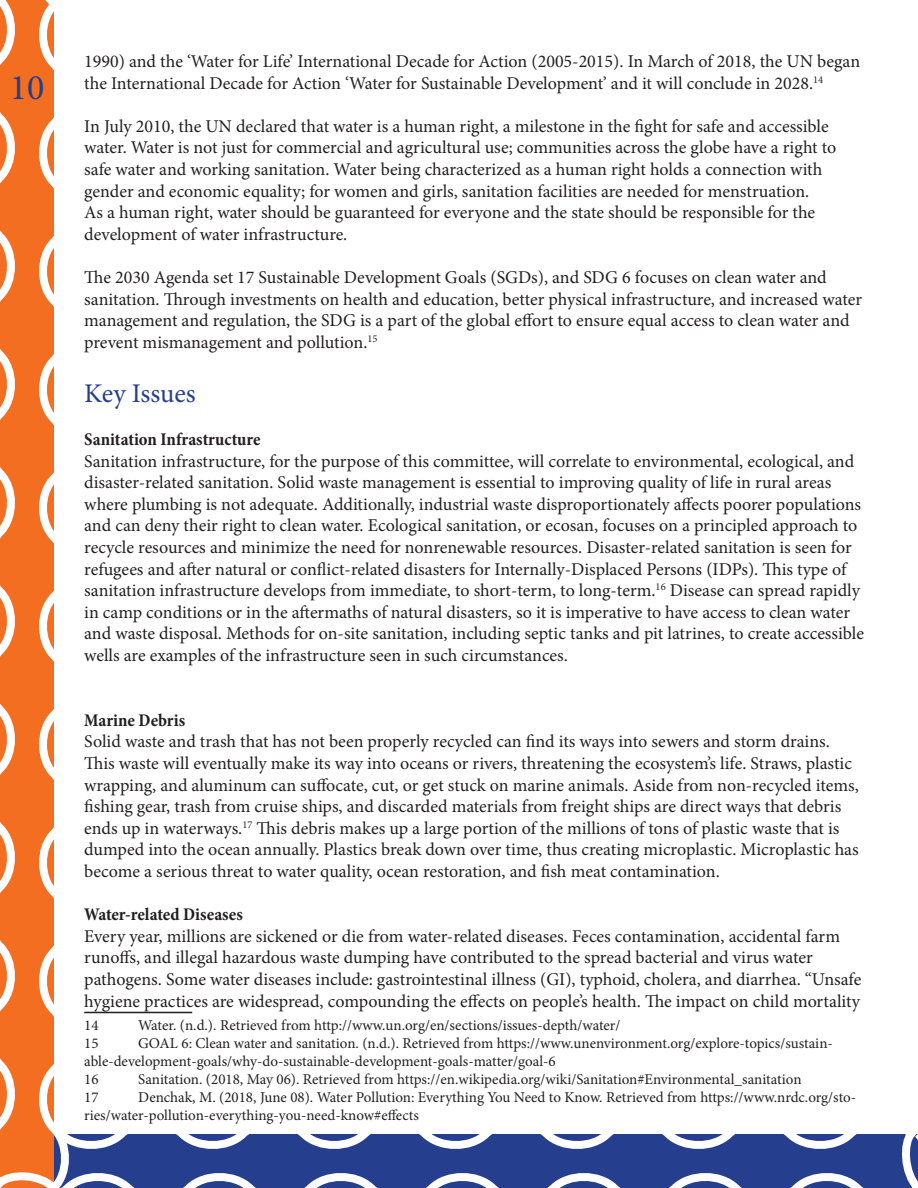
<style>
.page{position:relative;width:918px;height:1188px;background:#fff}
.page>*{position:absolute;margin:0;border:0;box-sizing:border-box;transform-origin:0 0}
.t1{font:36px "Minion Pro";color:#253f8e}
.t2{font:27px "Minion Pro";letter-spacing:-.005em;color:#253f8e}
.t3{font:18px/21.6px "Minion Pro";color:#231f20}
.t4{font:700 condensed 18px "Minion Pro";color:#231f20}
.t5{font:15px/18px "Minion Pro";color:#231f20}
</style>
<div class="page">
<svg style="left:80px;top:1134px;width:827px;height:54px;background:#485da0"></svg>
<svg style="left:907px;top:1134px;width:11px;height:54px"></svg>
<svg style="left:0;top:0;width:80px;height:1188px"></svg>
<hr style="left:84px;top:1012px;width:108px;height:1px;background:#231f20">
<h1 class="t1" style="left:10px;top:63px;width:36px">10</h1>
<p class="t3" style="left:84px;top:51px;width:778px">1990) and the ‘Water for Life’ International Decade for Action (2005-2015). In March of 2018, the UN began the International Decade for Action ‘Water for Sustainable Development’ and it will conclude in 2028.<sup>14</sup></p>
<p class="t3" style="left:84px;top:115px;width:754px">In July 2010, the UN declared that water is a human right, a milestone in the fight for safe and accessible water. Water is not just for commercial and agricultural use; communities across the globe have a right to safe water and working sanitation. Water being characterized as a human right holds a connection with gender and economic equality; for women and girls, sanitation facilities are needed for menstruation.<br>As a human right, water should be guaranteed for everyone and the state should be responsible for the development of water infrastructure.</p>
<p class="t3" style="left:84px;top:267px;width:779px">The 2030 Agenda set 17 Sustainable Development Goals (SGDs), and SDG 6 focuses on clean water and sanitation. Through investments on health and education, better physical infrastructure, and increased water management and regulation, the SDG is a part of the global effort to ensure equal access to clean water and prevent mismanagement and pollution.<sup>15</sup></p>
<p class="t2" style="left:84px;top:375px;width:113px">Key Issues</p>
<p class="t4" style="left:84px;top:427px;width:178px">Sanitation Infrastructure</p>
<p class="t3" style="left:84px;top:450px;width:781px">Sanitation infrastructure, for the purpose of this committee, will correlate to environmental, ecological, and disaster-related sanitation. Solid waste management is essential to improving quality of life in rural areas where plumbing is not adequate. Additionally, industrial waste disproportionately affects poorer populations and can deny their right to clean water. Ecological sanitation, or ecosan, focuses on a principled approach to recycle resources and minimize the need for nonrenewable resources. Disaster-related sanitation is seen for refugees and after natural or conflict-related disasters for Internally-Displaced Persons (IDPs). This type of sanitation infrastructure develops from immediate, to short-term, to long-term.<sup>16</sup> Disease can spread rapidly in camp conditions or in the aftermaths of natural disasters, so it is imperative to have access to clean water and waste disposal. Methods for on-site sanitation, including septic tanks and pit latrines, to create accessible wells are examples of the infrastructure seen in such circumstances.</p>
<p class="t4" style="left:84px;top:708px;width:102px">Marine Debris</p>
<p class="t3" style="left:84px;top:731px;width:776px">Solid waste and trash that has not been properly recycled can find its ways into sewers and storm drains.<br>This waste will eventually make its way into oceans or rivers, threatening the ecosystem’s life. Straws, plastic wrapping, and aluminum can suffocate, cut, or get stuck on marine animals. Aside from non-recycled items, fishing gear, trash from cruise ships, and discarded materials from freight ships are direct ways that debris ends up in waterways.<sup>17</sup> This debris makes up a large portion of the millions of tons of plastic waste that is dumped into the ocean annually. Plastics break down over time, thus creating microplastic. Microplastic has become a serious threat to water quality, ocean restoration, and fish meat contamination.</p>
<p class="t4" style="left:84px;top:902px;width:160px">Water-related Diseases</p>
<p class="t3" style="left:84px;top:925px;width:779px">Every year, millions are sickened or die from water-related diseases. Feces contamination, accidental farm runoffs, and illegal hazardous waste dumping have contributed to the spread bacterial and virus water pathogens. Some water diseases include: gastrointestinal illness (GI), typhoid, cholera, and diarrhea. “Unsafe hygiene practices are widespread, compounding the effects on people’s health. The impact on child mortality</p>
<p class="t5" style="left:84px;top:1017px;width:16px">14</p>
<p class="t5" style="left:138px;top:1017px;width:484px">Water. (n.d.). Retrieved from http://www.un.org/en/sections/issues-depth/water/</p>
<p class="t5" style="left:84px;top:1035px;width:16px">15</p>
<p class="t5" style="left:84px;top:1035px;width:750px;text-indent:54px">GOAL 6: Clean water and sanitation. (n.d.). Retrieved from https://www.unenvironment.org/explore-topics/sustain&shy;able-development-goals/why-do-sustainable-development-goals-matter/goal-6</p>
<p class="t5" style="left:84px;top:1071px;width:16px">16</p>
<p class="t5" style="left:138px;top:1071px;width:665px">Sanitation. (2018, May 06). Retrieved from https://en.wikipedia.org/wiki/Sanitation#Environmental_sanitation</p>
<p class="t5" style="left:84px;top:1089px;width:16px">17</p>
<p class="t5" style="left:84px;top:1089px;width:773px;text-indent:54px">Denchak, M. (2018, June 08). Water Pollution: Everything You Need to Know. Retrieved from https://www.nrdc.org/sto&shy;ries/water-pollution-everything-you-need-know#effects</p>
</div>
